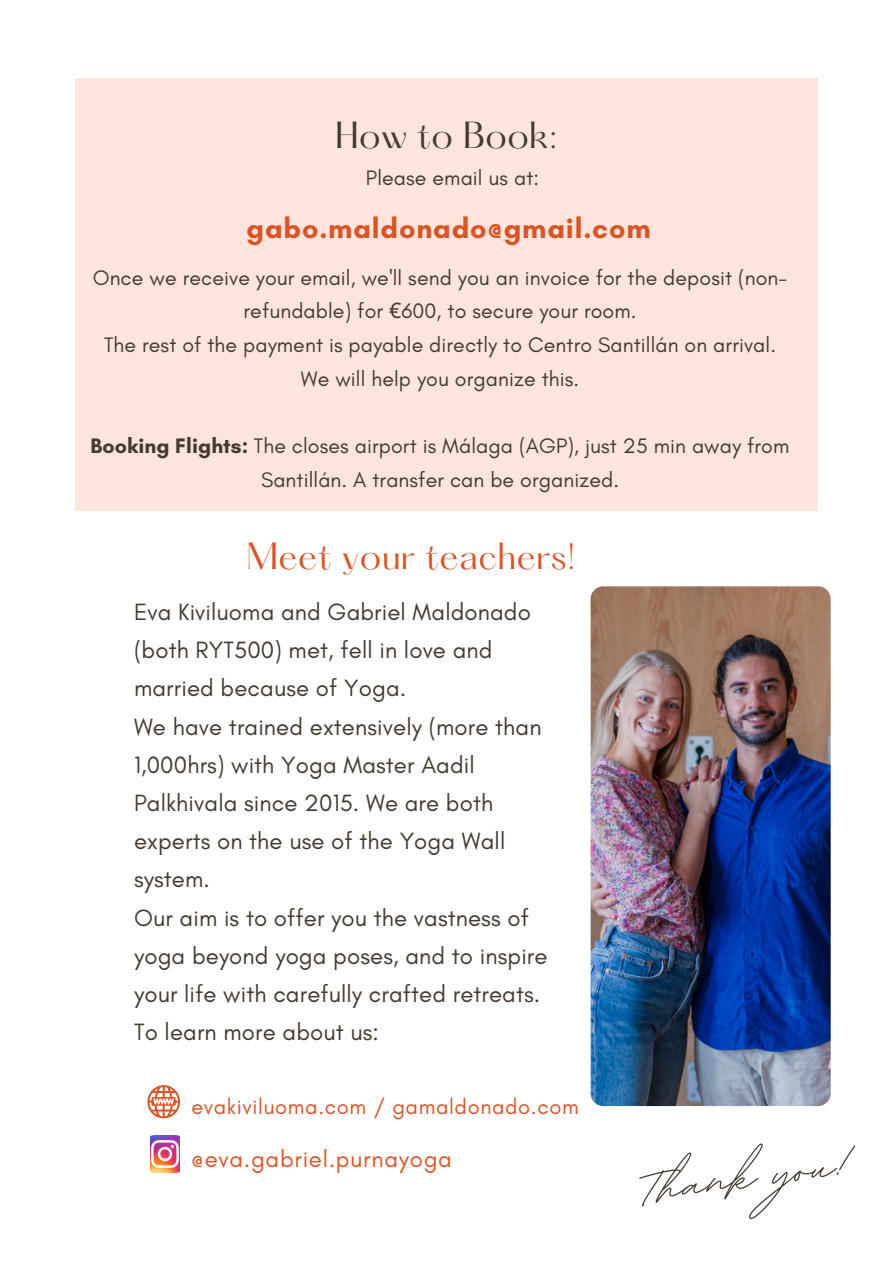
<style>
.page{position:relative;width:893px;height:1264px;background:#fff}
.page>*{position:absolute;margin:0;border:0;box-sizing:border-box;transform-origin:0 0}
.t1{font:700 80.1px "BD Script";color:#443a31}
.t2{font:33px "Hatton";letter-spacing:.01em;color:#d85528}
.t3{font:33px "Hatton";letter-spacing:.01em;color:#443a31}
.t4{font:700 28.8px "Glacial Indifference";letter-spacing:.03em;color:#d85528}
.t5{font:24px/38.2px "Glacial Indifference";letter-spacing:.005em;color:#443a31}
.t6{font:24px "Glacial Indifference";letter-spacing:.03em;color:#d85528}
.t7{font:21.9px "Glacial Indifference";letter-spacing:.03em;color:#d85528}
.t8{font:21.3px/33.8px "Glacial Indifference";letter-spacing:.005em;color:#443a31;text-align:center}
.s1{font-family:"Noto Sans"}
.s2{font-weight:700}
</style>
<div class="page">
<svg style="left:147px;top:1085px;width:33px;height:33px"></svg>
<div style="left:75px;top:78px;width:742px;height:432px;background:#fde5dd"></div>
<img style="left:590px;top:586px;width:240px;height:520px">
<img style="left:150px;top:1135px;width:29px;height:37px">
<p class="t3" style="left:335px;top:119px;width:224px">How to Book:</p>
<p class="t8" style="left:366px;top:161px;width:175px">Please email us at:</p>
<p class="t4" style="left:246px;top:210px;width:405px">gabo.maldonado@gmail.com</p>
<p class="t8" style="left:93px;top:260px;width:696px">Once we receive your email, we'll send you an invoice for the deposit (non&shy;refundable) for <span class="s1">€</span>600, to secure your room.</p>
<p class="t8" style="left:104px;top:328px;width:673px">The rest of the payment is payable directly to Centro Santillán on arrival.<br>We will help you organize this.</p>
<p class="t8" style="left:91px;top:429px;width:700px"><span class="s2">Booking Flights:</span> The closes airport is Málaga (AGP), just 25 min away from<br>Santillán. A transfer can be organized.</p>
<p class="t2" style="left:246px;top:540px;width:330px">Meet your teachers!</p>
<p class="t5" style="left:134px;top:592px;width:398px">Eva Kiviluoma and Gabriel Maldonado (both RYT500) met, fell in love and married because of Yoga.</p>
<p class="t5" style="left:134px;top:707px;width:409px">We have trained extensively (more than<br>1,000hrs) with Yoga Master Aadil<br>Palkhivala since 2015. We are both experts on the use of the Yoga Wall system.</p>
<p class="t5" style="left:134px;top:898px;width:415px">Our aim is to offer you the vastness of yoga beyond yoga poses, and to inspire your life with carefully crafted retreats.</p>
<p class="t5" style="left:134px;top:1012px;width:246px">To learn more about us:</p>
<p class="t7" style="left:191px;top:1092px;width:389px">evakiviluoma.com / gamaldonado.com</p>
<p class="t6" style="left:191px;top:1144px;width:263px">@eva.gabriel.purnayoga</p>
<p class="t1" style="left:632px;top:1137px;width:210px;rotate:-7deg">Thank you!</p>
</div>
